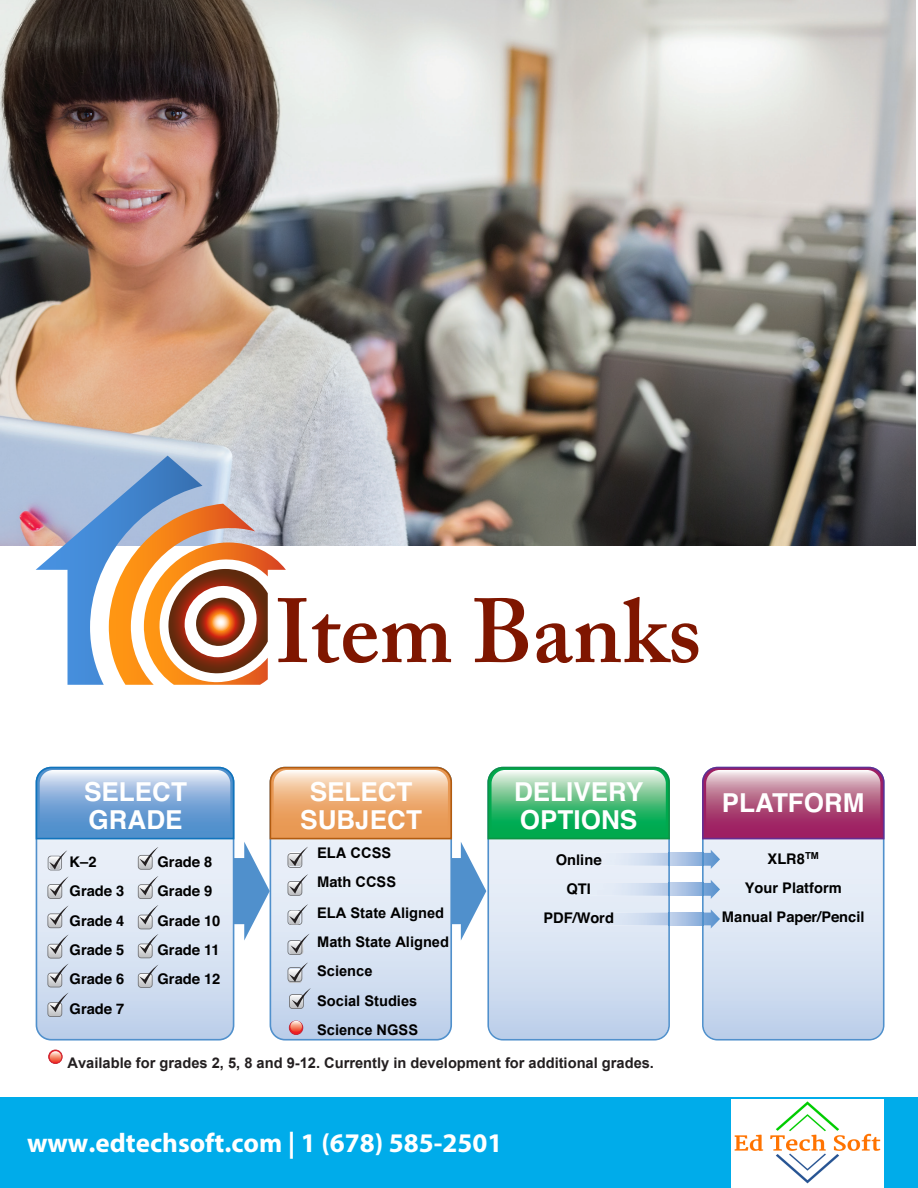
<style>
.page{position:relative;width:918px;height:1188px;background:#fff}
.page>*{position:absolute;margin:0;border:0;box-sizing:border-box;transform-origin:0 0}
.t1{font:600 90px "Adobe Caslon Pro";color:#7f1600}
.t2{font:700 27px "Myriad Pro";color:#fff}
.t3{font:700 26.1px/27.6px "Helvetica";color:#fff}
.t4{font:700 14.7px/29.2px "Helvetica";color:#000;text-align:center}
.t5{font:700 14.7px "Arial";color:#231f20}
.t6{font:700 14.7px/29.2px "Arial";color:#000}
.t7{font:700 14.7px "Arial";color:#000}
.s1{font-family:"Helvetica"}
.s2{font-family:"Arial"}
</style>
<div class="page">
<img style="left:1px;top:0;width:915px;height:545px">
<svg style="left:36px;top:456px;width:250px;height:229px"></svg>
<svg style="left:702px;top:839px;width:183px;height:202px;background:#d5e1f1"></svg>
<svg style="left:491px;top:1035px;width:175px;height:6px"></svg>
<svg style="left:273px;top:1035px;width:176px;height:6px"></svg>
<svg style="left:39px;top:1035px;width:192px;height:6px"></svg>
<svg style="left:702px;top:767px;width:183px;height:72px;background:#b25f8a"></svg>
<svg style="left:48px;top:1050px;width:15px;height:14px"></svg>
<img style="left:704px;top:850px;width:16px;height:19px">
<svg style="left:702px;top:853px;width:2px;height:13px"></svg>
<img style="left:704px;top:880px;width:16px;height:19px">
<svg style="left:702px;top:883px;width:2px;height:13px"></svg>
<img style="left:704px;top:909px;width:16px;height:20px">
<svg style="left:702px;top:913px;width:2px;height:12px"></svg>
<div style="left:0;top:1097px;width:918px;height:91px;background:#00acea"></div>
<svg style="left:36px;top:767px;width:634px;height:268px;background:#c5d5dc"></svg>
<img style="left:731px;top:1099px;width:153px;height:89px">
<h1 class="t1" style="left:276px;top:578px;width:427px">Item Banks</h1>
<h3 class="t3" style="left:84px;top:779px;width:104px">SELECT<br>GRADE</h3>
<h3 class="t3" style="left:300px;top:779px;width:123px;text-align:center">SELECT<br>SUBJECT</h3>
<p class="t4" style="left:70px;top:848px;width:56px;text-align:left">K–2<br>Grade 3<br>Grade 4<br>Grade 5<br>Grade 6<br>Grade 7</p>
<p class="t4" style="left:158px;top:847px;width:64px;text-align:left">Grade 8<br>Grade 9<br>Grade 10<br>Grade 11<br>Grade 12</p>
<p class="t7" style="left:317px;top:843px;width:76px"><span class="s1">ELA</span> CCSS</p>
<p class="t4" style="left:317px;top:868px;width:80px">Math <span class="s2">CCSS</span></p>
<p class="t6" style="left:317px;top:898px;width:133px">ELA State Aligned<br>Math State Aligned<br>Science<br>Social Studies<br>Science NGSS</p>
<h3 class="t3" style="left:514px;top:779px;width:131px">DELIVERY<br>OPTIONS</h3>
<p class="t4" style="left:543px;top:845px;width:72px">Online<br>QTI<br>PDF/Word</p>
<p class="t5" style="left:68px;top:1052px;width:588px">Available for grades 2, 5, 8 and 9-12. Currently in development for additional grades.</p>
<h2 class="t2" style="left:27px;top:1125px;width:477px">www.edtechsoft.com | 1 (678) 585-2501</h2>
<h3 class="t3" style="left:722px;top:789px;width:144px">PLATFORM</h3>
<p class="t4" style="left:722px;top:844px;width:144px">XLR8<sup>TM<br></sup>Your Platform<br>Manual Paper/Pencil</p>
</div>
